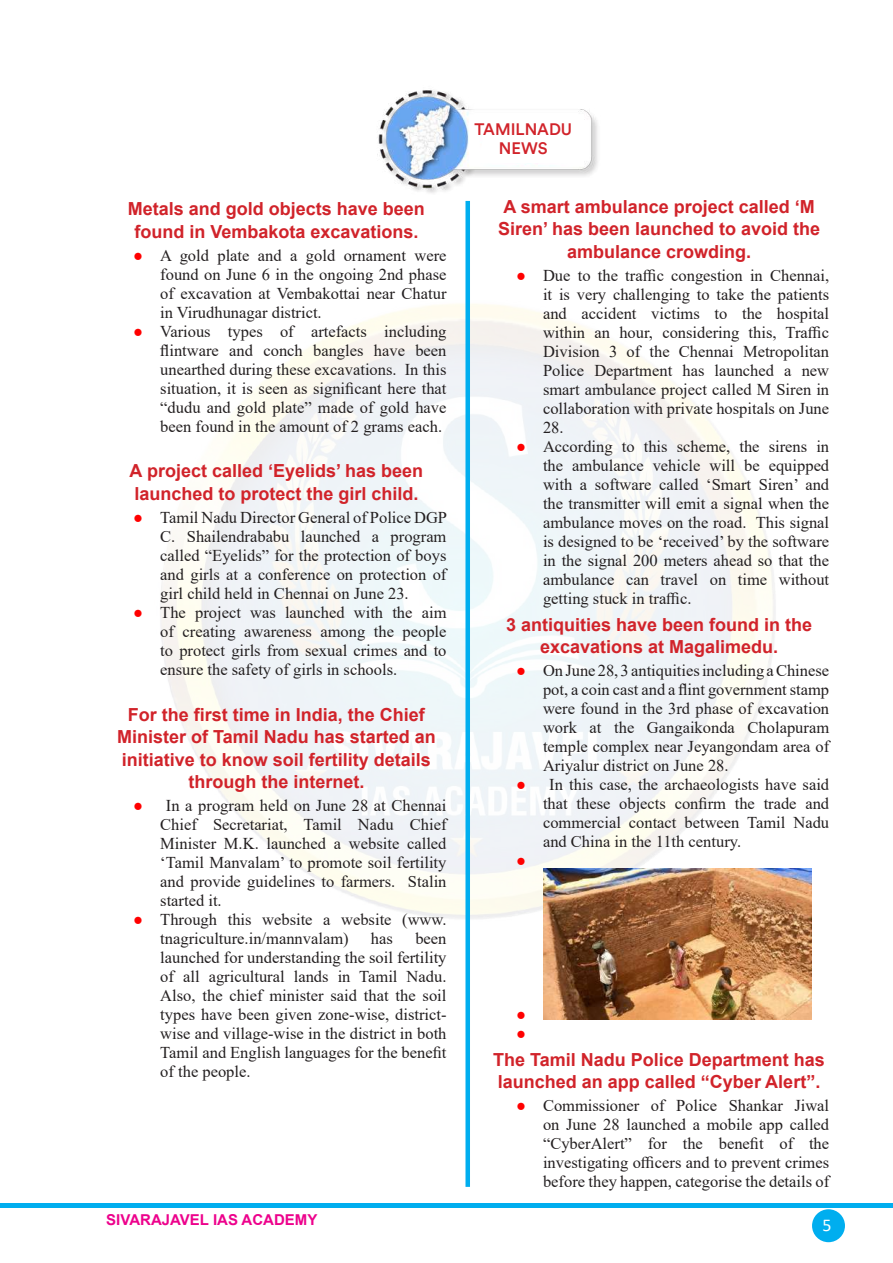
<style>
.page{position:relative;width:893px;height:1263px;background:#fff}
.page>*{position:absolute;margin:0;border:0;box-sizing:border-box;transform-origin:0 0}
.t1{font:700 18px/22.5px "Arial";color:#d1232a;text-align:center}
.t2{font:18px "Calibri";color:#fff}
.t3{font:16.5px/19px "Times New Roman";color:#231f20;text-align:justify}
.t4{font:500 16.5px/19.5px "Circular Std";color:#d1232a;text-align:center}
.t5{font:16.5px/19px "Times New Roman";color:#f00}
.t6{font:700 15px "Arial";color:#ed028c}
.s1{color:#f00}
</style>
<div class="page">
<hr style="left:0;top:1204px;width:893px;height:4px;background:#00aeef">
<div style="left:812px;top:1209px;width:33px;height:33px;background:#00aeef;border-radius:50%"></div>
<div style="left:465px;top:201px;width:5px;height:986px;background:#00aeef"></div>
<img style="left:377px;top:90px;width:221px;height:103px">
<svg style="left:470px;top:114px;width:108px;height:49px"></svg>
<img style="left:543px;top:868px;width:268px;height:152px">
<p class="t1" style="left:128px;top:198px;width:299px">Metals and gold objects have been found in Vembakota excavations.</p>
<p class="t3" style="left:160px;top:245px;width:288px;text-indent:-27px"><span class="s1">●</span> A gold plate and a gold ornament were found on June 6 in the ongoing 2nd phase of excavation at Vembakottai near Chatur in Virudhunagar district.</p>
<p class="t3" style="left:160px;top:321px;width:288px;text-indent:-27px"><span class="s1">●</span> Various types of artefacts including flintware and conch bangles have been unearthed during these excavations. In this situation, it is seen as significant here that “dudu and gold plate” made of gold have been found in the amount of 2 grams each.</p>
<p class="t1" style="left:130px;top:460px;width:295px;text-align:left">A project called ‘Eyelids’ has been launched to protect the girl child.</p>
<p class="t3" style="left:160px;top:507px;width:288px;text-indent:-27px"><span class="s1">●</span> Tamil Nadu Director General of Police DGP C. Shailendrababu launched a program called “Eyelids” for the protection of boys and girls at a conference on protection of girl child held in Chennai on June 23.</p>
<p class="t3" style="left:160px;top:602px;width:288px;text-indent:-27px"><span class="s1">●</span> The project was launched with the aim of creating awareness among the people to protect girls from sexual crimes and to ensure the safety of girls in schools.</p>
<p class="t1" style="left:117px;top:703px;width:320px">For the first time in India, the Chief Minister of Tamil Nadu has started an initiative to know soil fertility details through the internet.</p>
<p class="t3" style="left:160px;top:796px;width:288px;text-indent:-27px"><span class="s1">●</span> In a program held on June 28 at Chennai Chief Secretariat, Tamil Nadu Chief Minister M.K. launched a website called ‘Tamil Manvalam’ to promote soil fertility and provide guidelines to farmers. Stalin started it.</p>
<p class="t3" style="left:160px;top:910px;width:288px;text-indent:-27px"><span class="s1">●</span> Through this website a website (www. tnagriculture.in/mannvalam)</p>
<p class="t3" style="left:160px;top:929px;width:288px;text-indent:255px">been launched for understanding the soil fertility of all agricultural lands in Tamil Nadu.<br>Also, the chief minister said that the soil types have been given zone-wise, district&shy;wise and village-wise in the district in both Tamil and English languages for the benefit of the people.</p>
<p class="t3" style="left:371px;top:929px;width:23px">has</p>
<p class="t6" style="left:106px;top:1209px;width:213px">SIVARAJAVEL IAS ACADEMY</p>
<p class="t4" style="left:474px;top:119px;width:99px">TAMILNADU<br>NEWS</p>
<p class="t1" style="left:498px;top:196px;width:324px">A smart ambulance project called ‘M<br>Siren’ has been launched to avoid the ambulance crowding.</p>
<p class="t3" style="left:543px;top:266px;width:288px;text-indent:-27px"><span class="s1">●</span> Due to the traffic congestion in Chennai, it is very challenging to take the patients and accident victims to the hospital within an hour, considering this, Traffic Division 3 of the Chennai Metropolitan Police Department has launched a new smart ambulance project called M Siren in collaboration with private hospitals on June 28.</p>
<p class="t3" style="left:543px;top:436px;width:288px;text-indent:-27px"><span class="s1">●</span> According to this scheme, the sirens in the ambulance vehicle will be equipped with a software called ‘Smart Siren’ and the transmitter will emit a signal when the ambulance moves on the road. This signal is designed to be ‘received’ by the software in the signal 200 meters ahead so that the ambulance can travel on time without getting stuck in traffic.</p>
<p class="t1" style="left:506px;top:613px;width:308px">3 antiquities have been found in the excavations at Magalimedu.</p>
<p class="t3" style="left:543px;top:661px;width:288px;text-indent:-27px"><span class="s1">●</span> On June 28, 3 antiquities including a Chinese pot, a coin cast and a flint government stamp were found in the 3rd phase of excavation work at the Gangaikonda Cholapuram temple complex near Jeyangondam area of Ariyalur district on June 28.</p>
<p class="t3" style="left:543px;top:775px;width:288px;text-indent:-27px"><span class="s1">●</span> In this case, the archaeologists have said that these objects confirm the trade and commercial contact between Tamil Nadu and China in the 11th century.</p>
<p class="t5" style="left:516px;top:850px;width:11px">●</p>
<p class="t5" style="left:516px;top:1004px;width:11px">● ●</p>
<p class="t1" style="left:493px;top:1048px;width:333px;text-align:left">The Tamil Nadu Police Department has launched an app called “Cyber Alert”.</p>
<p class="t3" style="left:543px;top:1096px;width:288px;text-indent:-27px"><span class="s1">●</span> Commissioner of Police Shankar Jiwal on June 28 launched a mobile app called “CyberAlert” for the benefit of the investigating officers and to prevent crimes before they happen, categorise the details of</p>
<p class="t2" style="left:822px;top:1212px;width:11px">5</p>
</div>
